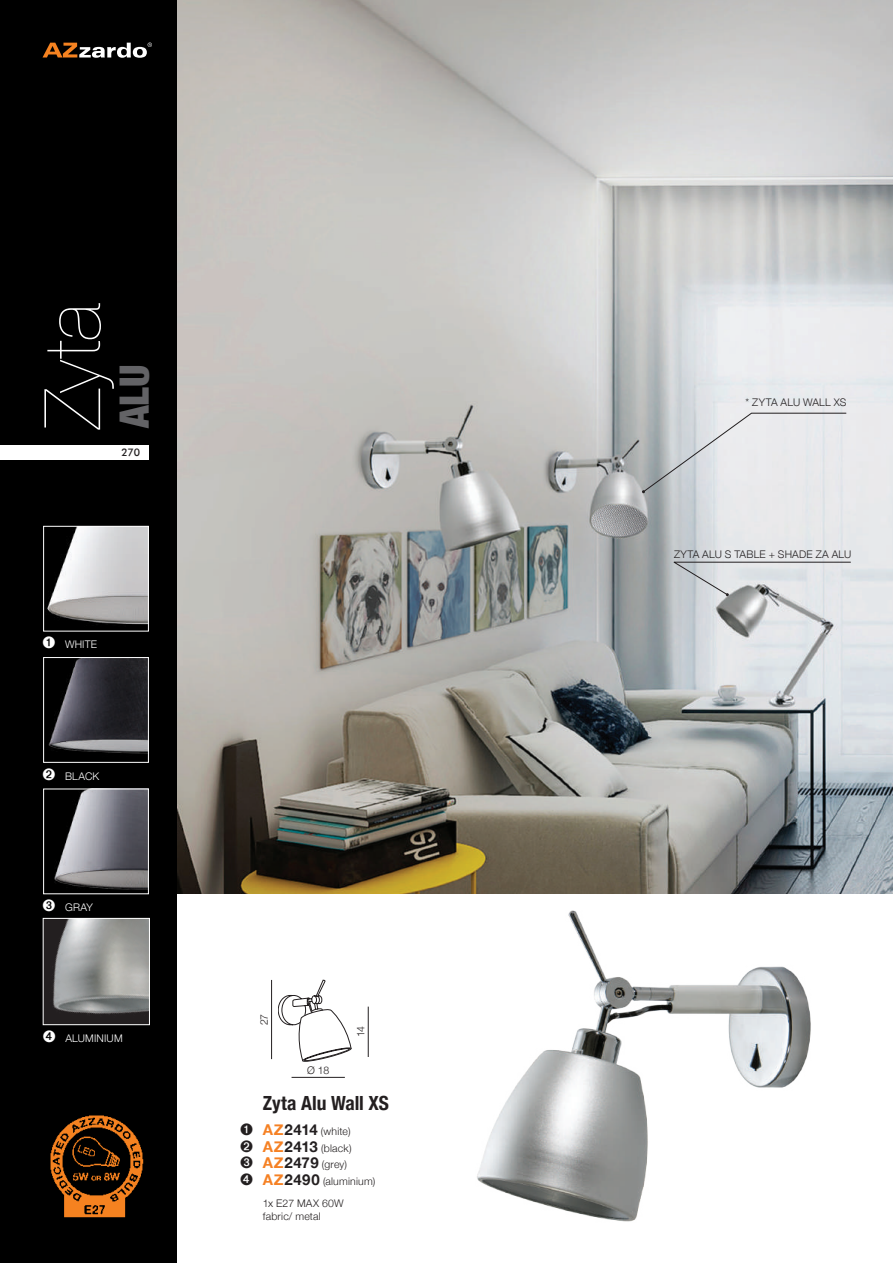
<style>
.page{position:relative;width:893px;height:1263px;background:#fff}
.page>*{position:absolute;margin:0;border:0;box-sizing:border-box;transform-origin:0 0}
.t1{font:200 78px "Helvetica Neue";color:#fff}
.t2{font:900 condensed 40.5px "Helvetica Neue";color:#636366}
.t3{font:700 condensed 19.5px "Helvetica Neue";letter-spacing:-.005em;color:#231f20}
.t4{font:300 10.5px/16.5px "Helvetica Neue";letter-spacing:.02em;color:#231f20}
.t5{font:300 10.5px "Helvetica Neue";letter-spacing:.02em;color:#fff}
.t6{font:10.5px "Futura Md EU";color:#231f20}
.s1{font-weight:700;font-size:15px;color:#f58124}
.s2{font-weight:700;font-size:15px}
</style>
<div class="page">
<img style="left:177px;top:0;width:716px;height:893px">
<img style="left:477px;top:910px;width:334px;height:312px">
<div style="left:0;top:0;width:177px;height:1263px;background:#000"></div>
<div style="left:0;top:445px;width:149px;height:14px;background:#fff"></div>
<svg style="left:43px;top:43px;width:109px;height:15px"></svg>
<svg style="left:278px;top:980px;width:73px;height:81px"></svg>
<hr style="left:368px;top:1007px;width:1px;height:50px;background:#231f20">
<hr style="left:271px;top:980px;width:1px;height:79px;background:#231f20">
<hr style="left:292px;top:1077px;width:53px;height:1px;background:#231f20">
<svg style="left:642px;top:412px;width:205px;height:81px;background:#d8dbde"></svg>
<svg style="left:671px;top:561px;width:180px;height:35px;background:#cfd2d5"></svg>
<img style="left:45px;top:920px;width:103px;height:103px">
<div style="left:43px;top:918px;width:107px;height:107px;border:1px solid #fff"></div>
<img style="left:48px;top:659px;width:99px;height:95px">
<div style="left:43px;top:657px;width:106px;height:106px;border:1px solid #fff"></div>
<img style="left:54px;top:791px;width:93px;height:99px">
<div style="left:43px;top:789px;width:106px;height:105px;border:1px solid #fff"></div>
<img style="left:47px;top:528px;width:100px;height:97px">
<div style="left:43px;top:526px;width:106px;height:105px;border:1px solid #fff"></div>
<img style="left:50px;top:1115px;width:94px;height:103px">
<h1 class="t1" style="left:12px;top:428px;width:127px;rotate:-90deg">Zyta</h1>
<h2 class="t2" style="left:101px;top:428px;width:65px;rotate:-90deg">ALU</h2>
<p class="t6" style="left:121px;top:446px;width:20px">270</p>
<p class="t5" style="left:43px;top:636px;width:56px">➊ WHITE</p>
<p class="t5" style="left:43px;top:767px;width:58px">➋ BLACK</p>
<p class="t5" style="left:43px;top:899px;width:52px">➌ GRAY</p>
<p class="t5" style="left:43px;top:1030px;width:81px">➍ ALUMINIUM</p>
<p class="t4" style="left:255px;top:1025px;width:13px;rotate:-90deg">27</p>
<p class="t4" style="left:352px;top:1037px;width:13px;rotate:-90deg">14</p>
<p class="t4" style="left:307px;top:1061px;width:23px">Ø 18</p>
<h3 class="t3" style="left:263px;top:1087px;width:128px">Zyta Alu Wall XS</h3>
<p class="t4" style="left:240px;top:1123px;width:136px">➊ <span class="s1">AZ</span> <span class="s2">2414</span> (white)<br>➋ <span class="s1">AZ</span> <span class="s2">2413</span> (black)<br>➌ <span class="s1">AZ</span> <span class="s2">2479</span> (grey)<br>➍ <span class="s1">AZ</span> <span class="s2">2490</span> (aluminium)</p>
<p class="t4" style="left:263px;top:1196px;width:82px;line-height:13.5px">1x E27 MAX 60W fabric/ metal</p>
<p class="t4" style="left:746px;top:393px;width:102px">* ZYTA ALU WALL XS</p>
<p class="t4" style="left:674px;top:545px;width:179px">ZYTA ALU S TABLE + SHADE ZA ALU</p>
</div>
